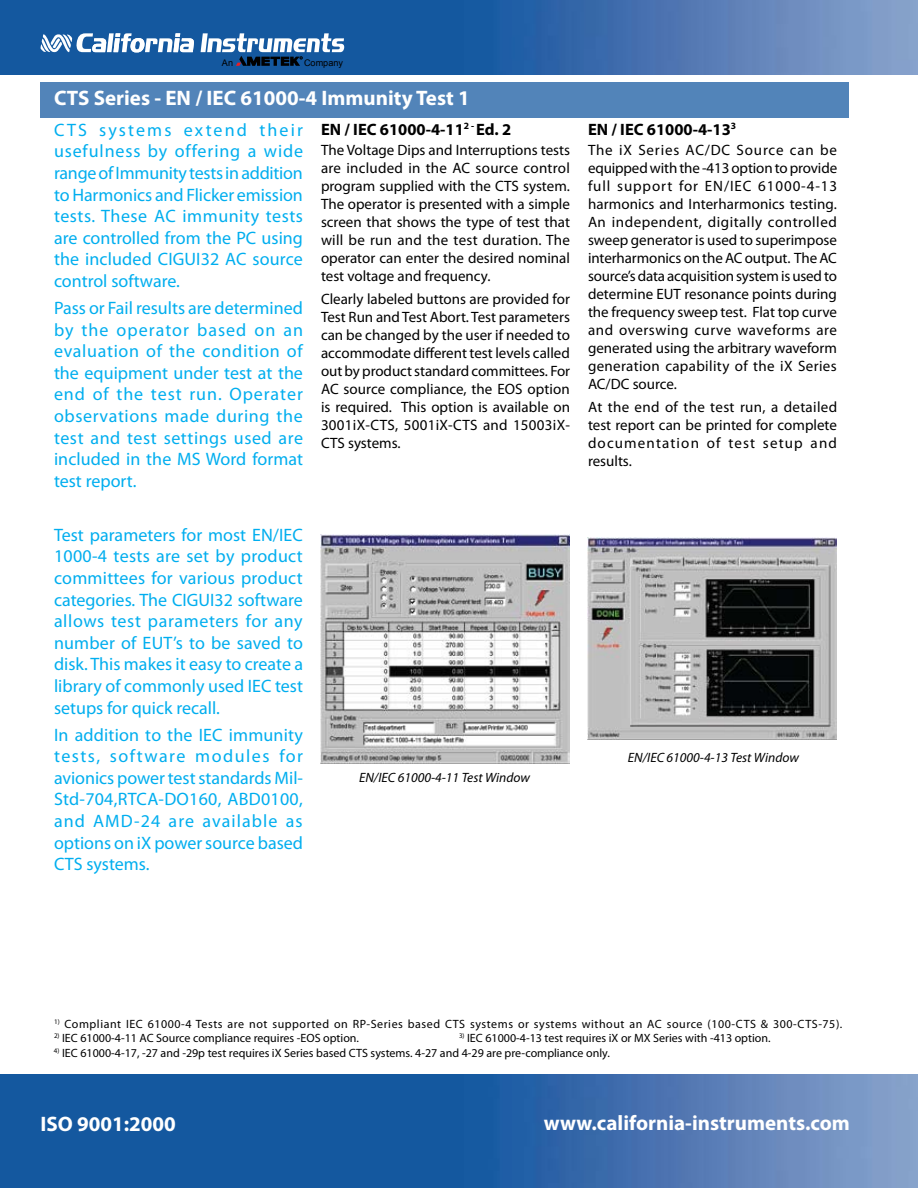
<style>
.page{position:relative;width:918px;height:1188px;background:#fff}
.page>*{position:absolute;margin:0;border:0;box-sizing:border-box;transform-origin:0 0}
.t1{font:700 21px "Myriad Pro";color:#fff}
.t2{font:18px/21.6px "Myriad Pro";color:#00aeef;text-align:justify}
.t3{font:700 16.5px "Myriad Pro";color:#000}
.t4{font:15px/18px "Myriad Pro";letter-spacing:.005em;color:#000;text-align:justify}
.t5{font:italic 13.5px "Myriad Pro";color:#000}
.t6{font:12px "Myriad Pro";color:#000}
.t7{font:12px "Myriad Pro";letter-spacing:.045em;color:#000}
.t8{font:9.15px "Arial";color:#000}
</style>
<div class="page">
<img style="left:0;top:0;width:918px;height:75px">
<div style="left:40px;top:82px;width:809px;height:35px;background:#5284b9"></div>
<img style="left:0;top:1074px;width:918px;height:114px">
<svg style="left:40px;top:33px;width:154px;height:21px"></svg>
<svg style="left:201px;top:33px;width:144px;height:33px"></svg>
<img style="left:587px;top:537px;width:250px;height:203px">
<img style="left:320px;top:534px;width:249px;height:230px">
<p class="t8" style="left:222px;top:57px;width:13px">An</p>
<p class="t8" style="left:304px;top:57px;width:40px">Company</p>
<h1 class="t1" style="left:54px;top:84px;width:417px">CTS Series - EN / IEC 61000-4 Immunity Test 1</h1>
<p class="t2" style="left:54px;top:119px;width:251px">CTS systems extend their usefulness by offering a wide range of Immunity tests in addition to Harmonics and Flicker emission tests. These AC immunity tests are controlled from the PC using the included CIGUI32 AC source control software.</p>
<p class="t2" style="left:54px;top:297px;width:251px">Pass or Fail results are determined by the operator based on an evaluation of the condition of the equipment under test at the end of the test run. Operater observations made during the test and test settings used are included in the MS Word format test report.</p>
<p class="t2" style="left:54px;top:524px;width:251px">Test parameters for most EN/IEC 1000-4 tests are set by product committees for various product categories. The CIGUI32 software allows test parameters for any number of EUT’s to be saved to disk. This makes it easy to create a library of commonly used IEC test setups for quick recall.</p>
<p class="t2" style="left:54px;top:723px;width:251px">In addition to the IEC immunity tests, software modules for avionics power test standards Mil-Std-704,RTCA-DO160, ABD0100, and AMD-24 are available as options on iX power source based CTS systems.</p>
<p class="t3" style="left:321px;top:118px;width:192px">EN / IEC 61000-4-11<sup>2</sup> <sup>-</sup> Ed. 2</p>
<p class="t4" style="left:321px;top:141px;width:251px">The Voltage Dips and Interruptions tests are included in the AC source control program supplied with the CTS system.<br>The operator is presented with a simple screen that shows the type of test that will be run and the test duration. The operator can enter the desired nominal test voltage and frequency.</p>
<p class="t4" style="left:321px;top:290px;width:251px">Clearly labeled buttons are provided for Test Run and Test Abort. Test parameters can be changed by the user if needed to accommodate different test levels called out by product standard committees. For AC source compliance, the EOS option is required. This option is available on 3001iX-CTS, 5001iX-CTS and 15003iX-CTS systems.</p>
<p class="t5" style="left:359px;top:769px;width:173px">EN/IEC 61000-4-11 Test Window</p>
<p class="t3" style="left:588px;top:118px;width:150px">EN / IEC 61000-4-13<sup>3</sup></p>
<p class="t4" style="left:588px;top:141px;width:251px">The iX Series AC/DC Source can be equipped with the -413 option to provide full support for EN/IEC 61000-4-13 harmonics and Interharmonics testing.<br>An independent, digitally controlled sweep generator is used to superimpose interharmonics on the AC output. The AC source’s data acquisition system is used to determine EUT resonance points during the frequency sweep test. Flat top curve and overswing curve waveforms are generated using the arbitrary waveform generation capability of the iX Series AC/DC source.</p>
<p class="t4" style="left:588px;top:398px;width:251px">At the end of the test run, a detailed test report can be printed for complete documentation of test setup and results.</p>
<p class="t5" style="left:628px;top:749px;width:173px">EN/IEC 61000-4-13 Test Window</p>
<p class="t7" style="left:54px;top:1016px;width:790px"><sup>1)</sup> Compliant IEC 61000-4 Tests are not supported on RP-Series based CTS systems or systems without an AC source (100-CTS &amp; 300-CTS-75).</p>
<p class="t6" style="left:54px;top:1031px;width:307px"><sup>2)</sup> IEC 61000-4-11 AC Source compliance requires -EOS option.</p>
<p class="t6" style="left:459px;top:1031px;width:313px"><sup>3)</sup> IEC 61000-4-13 test requires iX or MX Series with -413 option.</p>
<p class="t6" style="left:54px;top:1045px;width:557px"><sup>4)</sup> IEC 61000-4-17, -27 and -29p test requires iX Series based CTS systems. 4-27 and 4-29 are pre-compliance only.</p>
<h1 class="t1" style="left:41px;top:1110px;width:137px">ISO 9001:2000</h1>
<h1 class="t1" style="left:544px;top:1110px;width:308px">www.california-instruments.com</h1>
</div>
